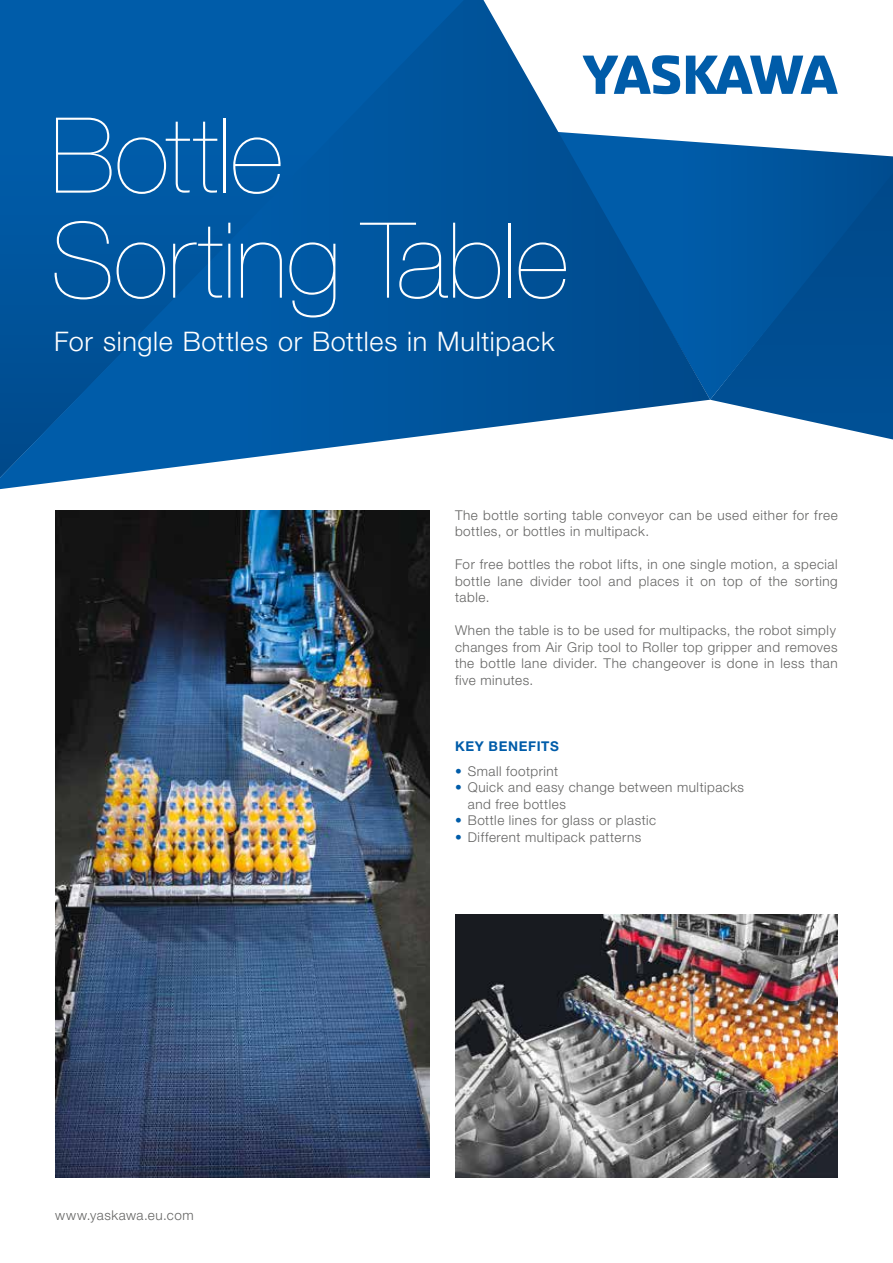
<style>
.page{position:relative;width:893px;height:1263px;background:#fff}
.page>*{position:absolute;margin:0;border:0;box-sizing:border-box;transform-origin:0 0}
.t1{font:200 105px/105px "Helvetica Neue LT Pro";letter-spacing:-.01em;color:#fff}
.t2{font:300 27px "Helvetica Neue LT Pro";letter-spacing:.025em;color:#fff}
.t3{font:300 13.5px/16.5px "Helvetica Neue LT Pro";letter-spacing:.04em;color:#636362}
.t4{font:700 13.5px "Helvetica Neue LT Pro";letter-spacing:.045em;color:#005ca9}
.s1{color:#005ca9}
</style>
<div class="page">
<svg style="left:712px;top:400px;width:181px;height:39px"></svg>
<svg style="left:710px;top:156px;width:183px;height:244px;background:#005197"></svg>
<svg style="left:0;top:0;width:710px;height:489px;background:#1968aa"></svg>
<img style="left:455px;top:914px;width:383px;height:264px">
<img style="left:55px;top:510px;width:374px;height:668px">
<svg style="left:483px;top:0;width:404px;height:156px"></svg>
<svg style="left:583px;top:55px;width:97px;height:39px"></svg>
<svg style="left:686px;top:56px;width:152px;height:38px"></svg>
<h1 class="t1" style="left:51px;top:102px;width:519px">Bottle<br>Sorting Table</h1>
<h2 class="t2" style="left:54px;top:325px;width:502px">For single Bottles or Bottles in Multipack</h2>
<p class="t3" style="left:455px;top:507px;width:384px">The bottle sorting table conveyor can be used either for free bottles, or bottles in multipack.</p>
<p class="t3" style="left:455px;top:556px;width:384px;text-align:justify">For free bottles the robot lifts, in one single motion, a special bottle lane divider tool and places it on top of the sorting table.</p>
<p class="t3" style="left:455px;top:622px;width:384px">When the table is to be used for multipacks, the robot simply changes from Air Grip tool to Roller top gripper and removes the bottle lane divider. The changeover is done in less than five minutes.</p>
<p class="t3" style="left:55px;top:1207px;width:140px">www.yaskawa.eu.com</p>
<p class="t4" style="left:455px;top:738px;width:105px">KEY BENEFITS</p>
<p class="t3" style="left:455px;top:763px;width:105px"><span class="s1">•</span> Small footprint</p>
<p class="t3" style="left:468px;top:779px;width:278px;text-indent:-13px"><span class="s1">•</span> Quick and easy change between multipacks and free bottles</p>
<p class="t3" style="left:455px;top:812px;width:203px"><span class="s1">•</span> Bottle lines for glass or plastic</p>
<p class="t3" style="left:455px;top:829px;width:188px"><span class="s1">•</span> Different multipack patterns</p>
</div>
